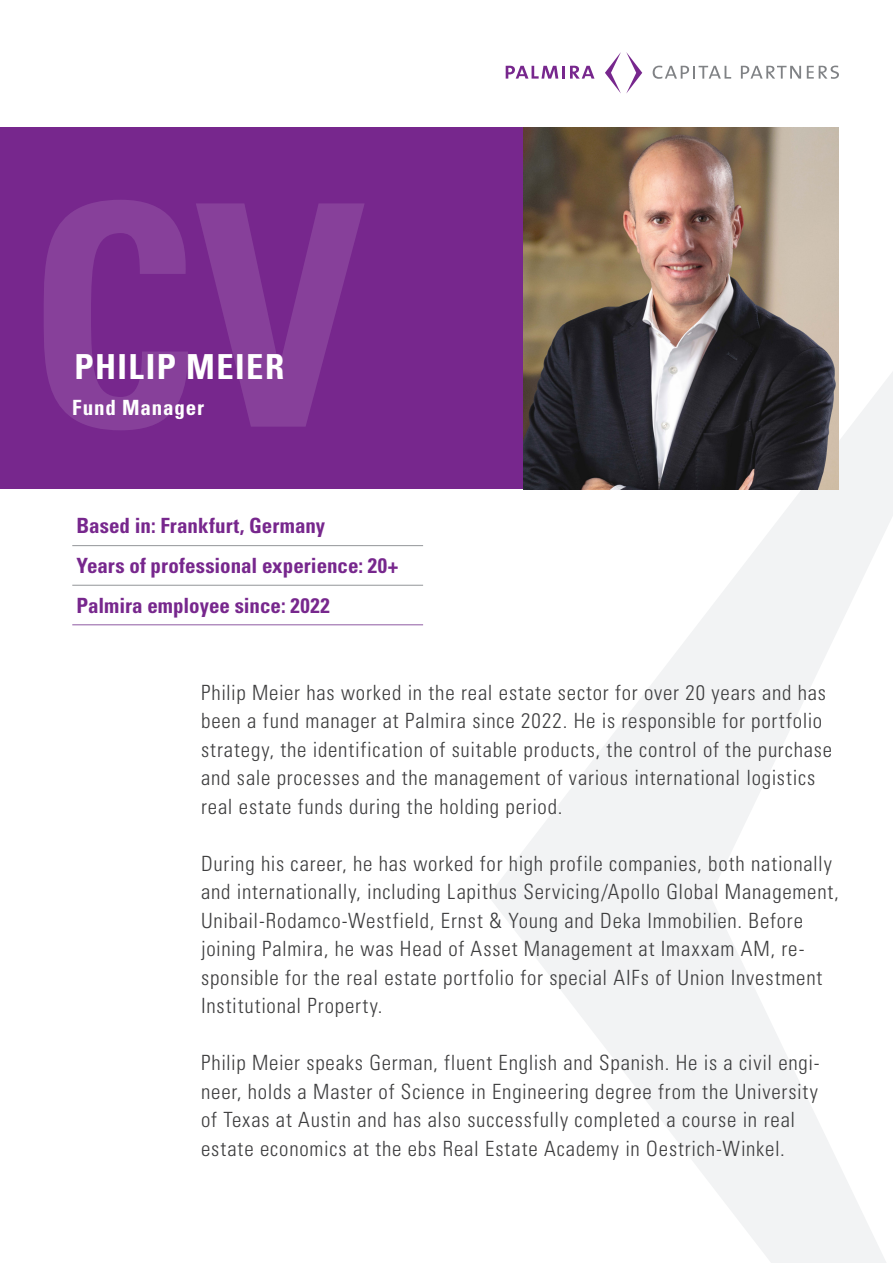
<style>
.page{position:relative;width:893px;height:1263px;background:#fff}
.page>*{position:absolute;margin:0;border:0;box-sizing:border-box;transform-origin:0 0}
.t1{font:700 condensed 309.15px "Univers LT Std";color:#fff}
.t2{font:700 condensed 34.5px "Univers LT Std";letter-spacing:.045em;color:#fff}
.t3{font:300 condensed 21px/28.5px "Univers LT Std";letter-spacing:.035em;color:#3e3e3f}
.t4{font:700 condensed 21px "Univers LT Std";color:#77278d}
.t5{font:700 condensed 21px "Univers LT Std";letter-spacing:.04em;color:#fff}
</style>
<div class="page">
<svg style="left:489px;top:371px;width:404px;height:892px"></svg>
<svg style="left:506px;top:66px;width:88px;height:13px"></svg>
<svg style="left:653px;top:66px;width:78px;height:13px"></svg>
<svg style="left:741px;top:66px;width:60px;height:13px"></svg>
<svg style="left:807px;top:66px;width:32px;height:13px"></svg>
<svg style="left:605px;top:52px;width:37px;height:42px"></svg>
<div style="left:0;top:128px;width:831px;height:361px;background:#77278d"></div>
<img style="left:523px;top:128px;width:315px;height:361px">
<hr style="left:72px;top:545px;width:351px;height:1px;background:#939598">
<hr style="left:72px;top:585px;width:351px;height:1px;background:#939598">
<hr style="left:72px;top:624px;width:351px;height:1px;background:#8f5aa2">
<h1 class="t1" style="left:26px;top:127px;width:341px">CV</h1>
<p class="t2" style="left:74px;top:346px;width:211px">PHILIP MEIER</p>
<p class="t5" style="left:72px;top:395px;width:133px">Fund Manager</p>
<p class="t4" style="left:76px;top:513px;width:250px">Based in: Frankfurt, Germany</p>
<p class="t4" style="left:76px;top:553px;width:323px">Years of professional experience: 20+</p>
<p class="t4" style="left:76px;top:592px;width:255px">Palmira employee since: 2022</p>
<p class="t3" style="left:201px;top:678px;width:633px">Philip Meier has worked in the real estate sector for over 20 years and has been a fund manager at Palmira since 2022. He is responsible for portfolio strategy, the identification of suitable products, the control of the purchase and sale processes and the management of various international logistics real estate funds during the holding period.</p>
<p class="t3" style="left:201px;top:849px;width:639px">During his career, he has worked for high profile companies, both nationally and internationally, including Lapithus Servicing/Apollo Global Management, Unibail-Rodamco-Westfield, Ernst &amp; Young and Deka Immobilien. Before joining Palmira, he was Head of Asset Management at Imaxxam AM, re&shy;sponsible for the real estate portfolio for special AIFs of Union Investment Institutional Property.</p>
<p class="t3" style="left:201px;top:1049px;width:620px">Philip Meier speaks German, fluent English and Spanish. He is a civil engi&shy;neer, holds a Master of Science in Engineering degree from the University of Texas at Austin and has also successfully completed a course in real estate economics at the ebs Real Estate Academy in Oestrich-Winkel.</p>
</div>
